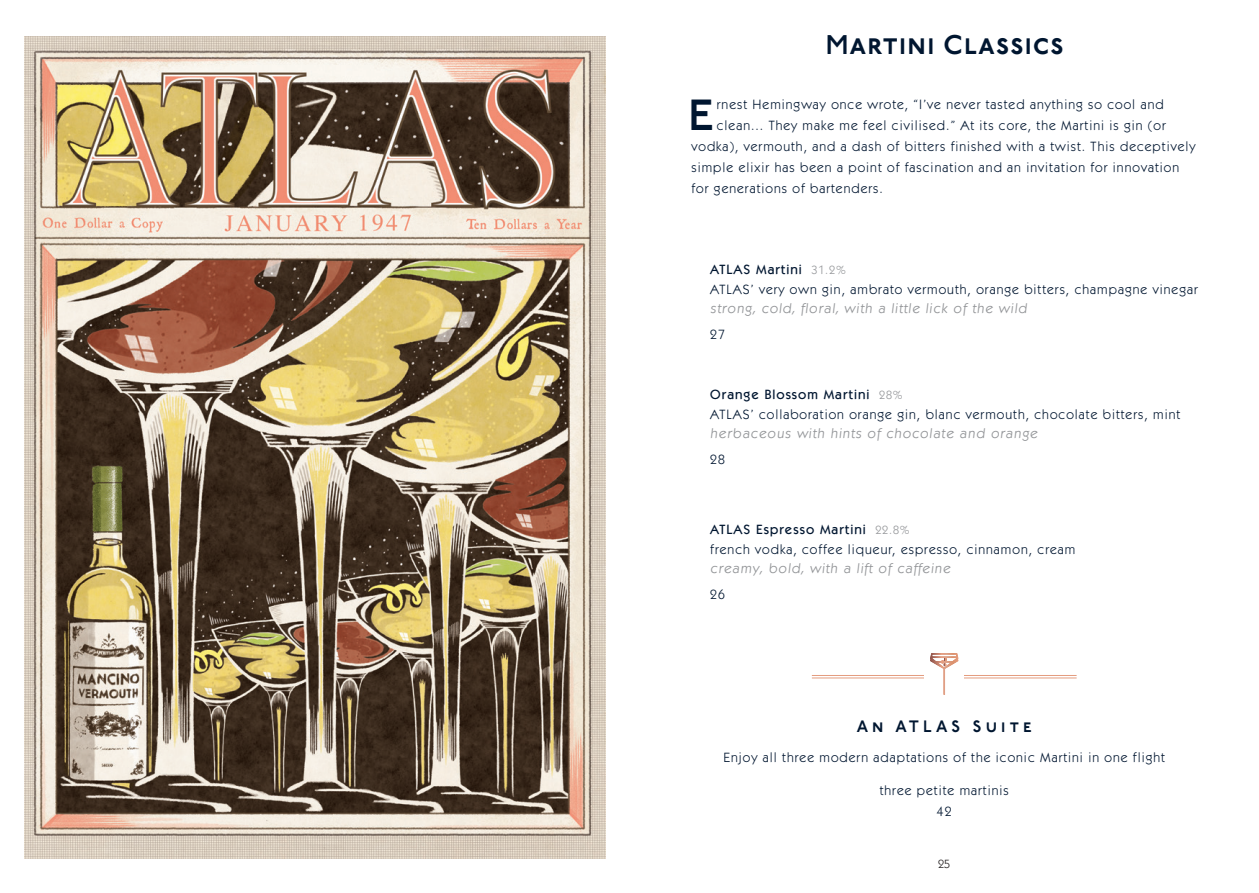
<style>
.page{position:relative;width:1259px;height:893px;background:#fff}
.page>*{position:absolute;margin:0;border:0;box-sizing:border-box;transform-origin:0 0}
.Section_Box_-_Text{font:600 43.5px "P22 Underground";color:#001630}
.t1{font:27px "P22 Underground Dm S";letter-spacing:.05em;color:#001630}
.HEADING_1_-_Section{font:16.5px "P22 Underground Dm S";letter-spacing:.25em;color:#001630}
.Section_Box_-_Text-2{font:13.5px "ITC Kabel Std";letter-spacing:.075em;color:#001630}
.F_B_Title__Sentence_Case{font:13.5px "ITC Kabel Std";letter-spacing:.075em;color:#001630}
.F_B_Title__Sentence_Case-2{font:italic 300 13.5px "Koblenz";letter-spacing:.075em;color:#939598}
.F_B_Title__Sentence_Case-3{font:500 13.5px "ITC Kabel Std";letter-spacing:.075em;color:#001630}
.t2{font:12px "ITC Kabel Std";color:#231f20}
.s1{font-weight:400;font-size:12px;color:#939598}
</style>
<div class="page">
<img style="left:24px;top:36px;width:582px;height:823px">
<svg style="left:930px;top:653px;width:28px;height:42px"></svg>
<p class="t1" style="left:826px;top:30px;width:239px">Martini Classics</p>
<p class="Section_Box_-_Text" style="left:688px;top:91px;width:27px">E</p>
<p class="Section_Box_-_Text-2" style="left:717px;top:97px;width:448px">rnest Hemingway once wrote, “I’ve never tasted anything so cool and</p>
<p class="Section_Box_-_Text-2" style="left:717px;top:118px;width:450px">clean... They make me feel civilised.” At its core, the Martini is gin (or</p>
<p class="Section_Box_-_Text-2" style="left:691px;top:139px;width:505px">vodka), vermouth, and a dash of bitters finished with a twist. This deceptively</p>
<p class="Section_Box_-_Text-2" style="left:691px;top:160px;width:489px">simple elixir has been a point of fascination and an invitation for innovation</p>
<p class="Section_Box_-_Text-2" style="left:691px;top:181px;width:193px">for generations of bartenders.</p>
<p class="F_B_Title__Sentence_Case-3" style="left:710px;top:262px;width:137px">ATLAS Martini <span class="s1">31.2%</span></p>
<p class="F_B_Title__Sentence_Case" style="left:710px;top:281px;width:489px">ATLAS’ very own gin, ambrato vermouth, orange bitters, champagne vinegar</p>
<p class="F_B_Title__Sentence_Case-2" style="left:710px;top:300px;width:318px">strong, cold, floral, with a little lick of the wild</p>
<p class="F_B_Title__Sentence_Case" style="left:710px;top:326px;width:16px">27</p>
<p class="F_B_Title__Sentence_Case-3" style="left:710px;top:387px;width:194px">Orange Blossom Martini <span class="s1">28%</span></p>
<p class="F_B_Title__Sentence_Case" style="left:710px;top:406px;width:471px">ATLAS’ collaboration orange gin, blanc vermouth, chocolate bitters, mint</p>
<p class="F_B_Title__Sentence_Case-2" style="left:710px;top:425px;width:329px">herbaceous with hints of chocolate and orange</p>
<p class="F_B_Title__Sentence_Case" style="left:710px;top:451px;width:16px">28</p>
<p class="F_B_Title__Sentence_Case-3" style="left:710px;top:522px;width:201px">ATLAS Espresso Martini <span class="s1">22.8%</span></p>
<p class="F_B_Title__Sentence_Case" style="left:710px;top:541px;width:366px">french vodka, coffee liqueur, espresso, cinnamon, cream</p>
<p class="F_B_Title__Sentence_Case-2" style="left:710px;top:560px;width:242px">creamy, bold, with a lift of caffeine</p>
<p class="F_B_Title__Sentence_Case" style="left:710px;top:586px;width:16px">26</p>
<p class="HEADING_1_-_Section" style="left:857px;top:716px;width:176px">An ATLAS Suite</p>
<p class="Section_Box_-_Text-2" style="left:723px;top:750px;width:443px">Enjoy all three modern adaptations of the iconic Martini in one flight</p>
<p class="Section_Box_-_Text-2" style="left:879px;top:783px;width:131px">three petite martinis</p>
<p class="Section_Box_-_Text-2" style="left:937px;top:804px;width:16px">42</p>
<p class="t2" style="left:938px;top:856px;width:13px">25</p>
</div>
